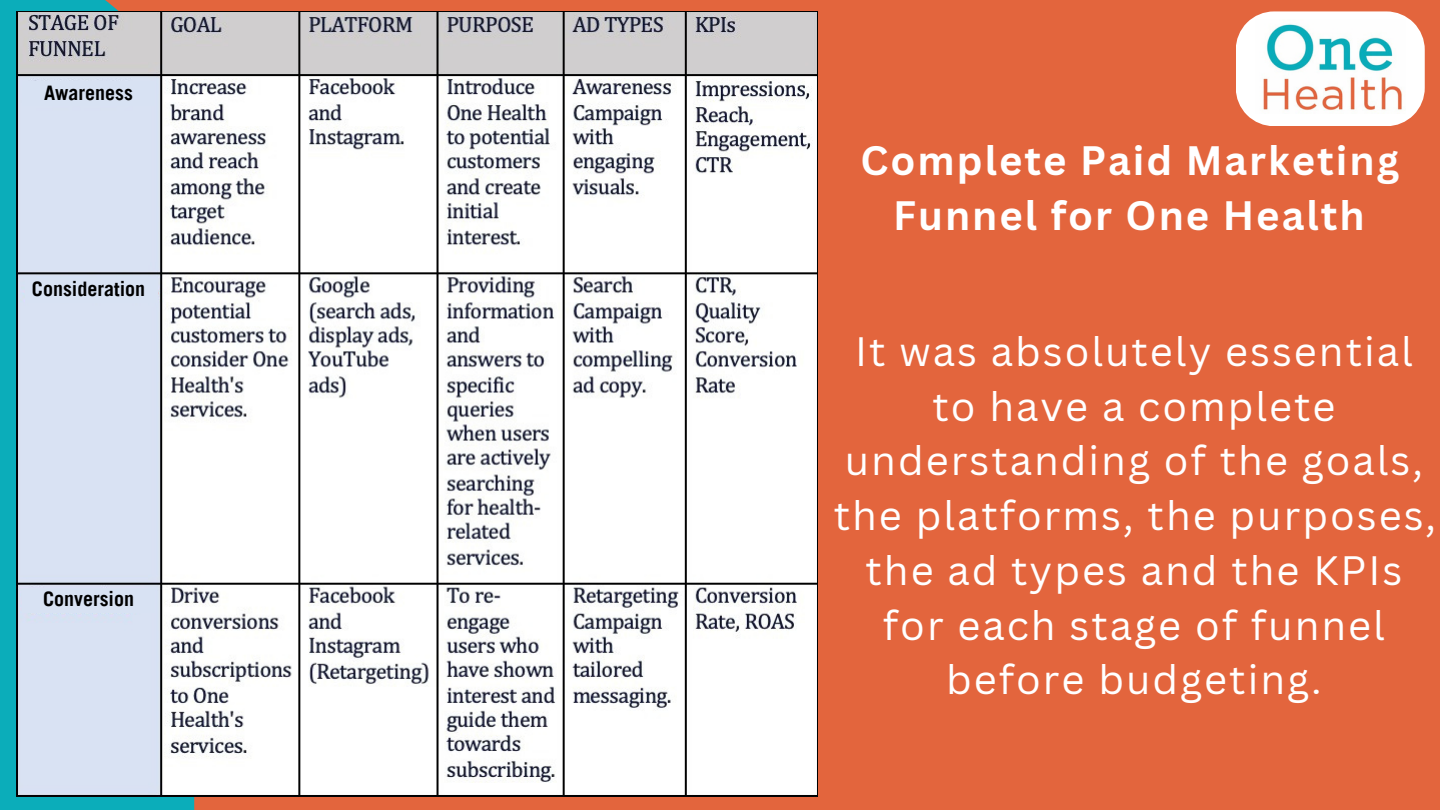
<style>
.page{position:relative;width:1440px;height:810px;background:#e3653d}
.page>*{position:absolute;margin:0;border:0;box-sizing:border-box;transform-origin:0 0}
.t1{font:40px/54.8px "Canva Sans";letter-spacing:.05em;color:#fff;text-align:center}
.t2{font:700 40px/54.8px "Canva Sans";letter-spacing:.05em;color:#fff;text-align:center}
.t3{font:700 20px "Trade Gothic LT Pro";color:#000}
</style>
<div class="page">
<div style="left:0;top:0;width:194px;height:810px;background:#0badba"></div>
<img style="left:16px;top:11px;width:801px;height:786px">
<svg style="left:1236px;top:11px;width:189px;height:115px;fill:#fff"></svg>
<img style="left:1255px;top:19px;width:150px;height:95px">
<div style="left:25px;top:278px;width:132px;height:24px;background:#d8e2f3"></div>
<div style="left:22px;top:81px;width:133px;height:24px;background:#d8e2f3"></div>
<div style="left:22px;top:588px;width:133px;height:25px;background:#d8e2f3"></div>
<p class="t3" style="left:44px;top:85px;width:90px">Awareness</p>
<p class="t3" style="left:32px;top:282px;width:115px">Consideration</p>
<p class="t3" style="left:43px;top:592px;width:93px">Conversion</p>
<p class="t2" style="left:861px;top:133px;width:540px">Complete Paid Marketing<br>Funnel for One Health</p>
<p class="t1" style="left:855px;top:323px;width:559px">It was absolutely essential</p>
<p class="t1" style="left:834px;top:378px;width:604px">to have a complete understanding of the goals, the platforms, the purposes, the ad types and the KPIs</p>
<p class="t1" style="left:883px;top:597px;width:503px">for each stage of funnel before budgeting.</p>
</div>
